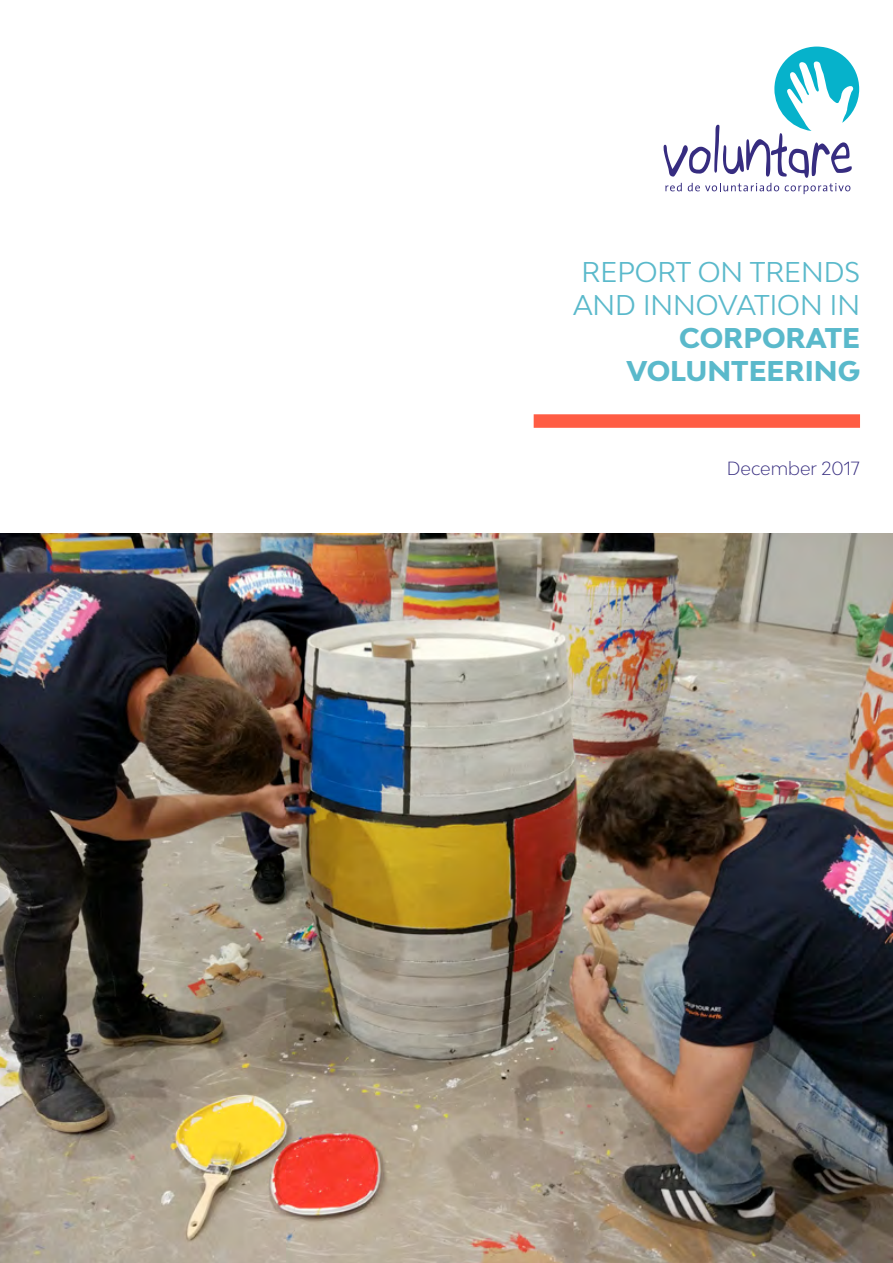
<style>
.page{position:relative;width:893px;height:1263px;background:#fff}
.page>*{position:absolute;margin:0;border:0;box-sizing:border-box;transform-origin:0 0}
.t1{font:27px/33px "Bw Modelica";color:#5ab9cb;text-align:center}
.t2{font:800 27px/33px "Bw Modelica";color:#5ab9cb;text-align:right}
.t3{font:300 18px "Bw Modelica";color:#362c7f}
</style>
<div class="page">
<img style="left:0;top:534px;width:893px;height:729px">
<svg style="left:664px;top:47px;width:195px;height:147px"></svg>
<div style="left:534px;top:414px;width:326px;height:14px;background:#ff5d44"></div>
<p class="t1" style="left:573px;top:255px;width:289px">REPORT ON TRENDS<br>AND INNOVATION IN</p>
<p class="t2" style="left:626px;top:321px;width:235px">CORPORATE<br>VOLUNTEERING</p>
<p class="t3" style="left:727px;top:457px;width:134px">December 2017</p>
</div>
